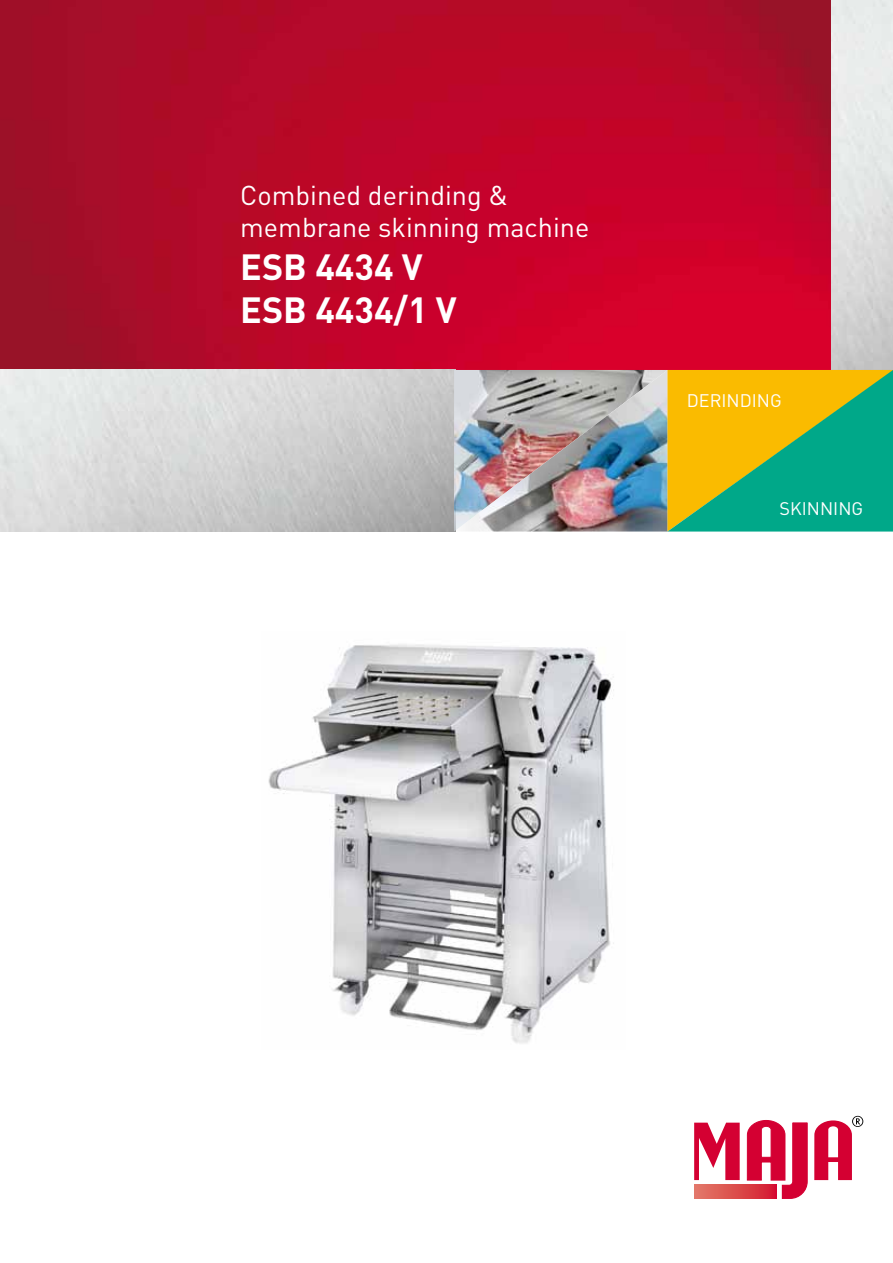
<style>
.page{position:relative;width:893px;height:1263px;background:#fff}
.page>*{position:absolute;margin:0;border:0;box-sizing:border-box;transform-origin:0 0}
.t1{font:700 36px/43.2px "DIN Pro";color:#fff}
.t2{font:27px/32.4px "DIN Pro";color:#fff}
.t3{font:18px "DIN Pro";color:#fff}
</style>
<div class="page">
<img style="left:0;top:0;width:831px;height:370px">
<svg style="left:694px;top:1122px;width:46px;height:58px"></svg>
<svg style="left:747px;top:1120px;width:61px;height:79px"></svg>
<svg style="left:814px;top:1116px;width:49px;height:64px"></svg>
<svg style="left:694px;top:1185px;width:83px;height:14px"></svg>
<img style="left:268px;top:644px;width:346px;height:400px">
<img style="left:454px;top:370px;width:213px;height:161px">
<svg style="left:667px;top:370px;width:226px;height:161px;background:#7db144"></svg>
<p class="t2" style="left:240px;top:177px;width:351px">Combined derinding &amp; membrane skinning machine</p>
<h1 class="t1" style="left:240px;top:244px;width:218px">ESB 4434 V<br>ESB 4434/1 V</h1>
<p class="t3" style="left:687px;top:388px;width:97px">DERINDING</p>
<p class="t3" style="left:780px;top:496px;width:85px">SKINNING</p>
</div>
